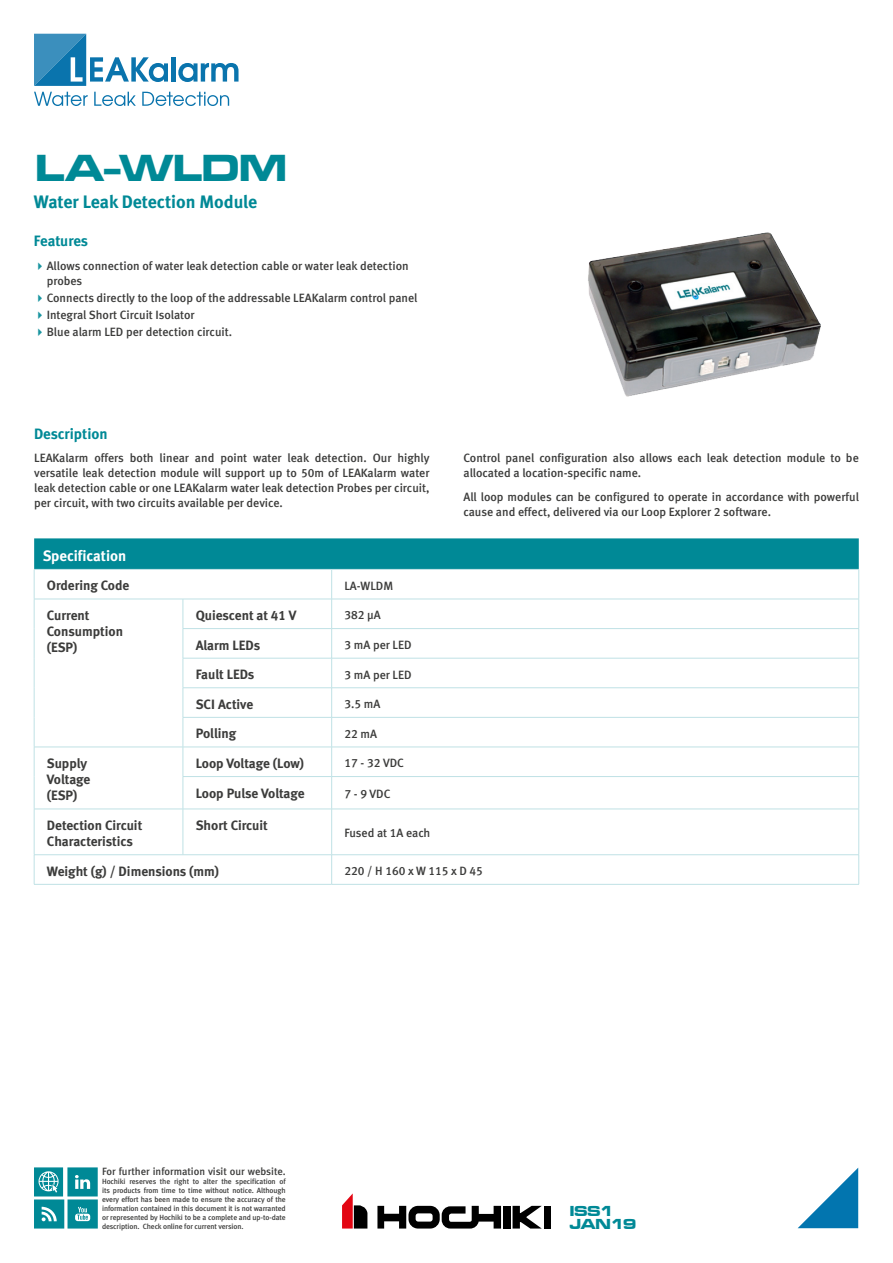
<style>
.page{position:relative;width:893px;height:1263px;background:#fff}
.page>*{position:absolute;margin:0;border:0;box-sizing:border-box;transform-origin:0 0}
.t1{font:39px "Microgramma D Bold Exte";color:#008996}
.Product_description{font:18px "Meta Bold CE Lf";color:#008996}
.t2{font:15px "Meta Bold CE Lf";letter-spacing:-.005em;color:#008996}
.t3{font:15px "Meta Bold CE Lf";color:#fff}
.t4{font:15px/12.8px "Microgramma D Bold Exte";color:#008996}
.Table_-_Headers{font:13.5px/16.2px "Meta Bold CE Lf";color:#3c3c3b}
.Table_body_text{font:12px/15px "Meta Medium CELF";color:#3c3c3b}
.t5{font:10.5px "Meta Medium CELF";color:#3c3c3b}
.t6{font:7.5px/9px "Meta Medium CELF";letter-spacing:-.01em;color:#3c3c3b;text-align:justify}
</style>
<div class="page">
<svg style="left:34px;top:34px;width:134px;height:52px"></svg>
<div style="left:171px;top:57px;width:5px;height:25px;background:#0a74ad"></div>
<svg style="left:178px;top:63px;width:61px;height:19px"></svg>
<svg style="left:34px;top:92px;width:54px;height:14px"></svg>
<svg style="left:94px;top:92px;width:42px;height:14px"></svg>
<svg style="left:142px;top:92px;width:87px;height:14px"></svg>
<svg style="left:342px;top:1193px;width:25px;height:35px"></svg>
<svg style="left:377px;top:1206px;width:124px;height:22px"></svg>
<div style="left:503px;top:1206px;width:8px;height:22px;background:#000"></div>
<svg style="left:513px;top:1206px;width:29px;height:22px"></svg>
<div style="left:544px;top:1206px;width:7px;height:22px;background:#000"></div>
<svg style="left:34px;top:1167px;width:64px;height:61px;background:#3da5af"></svg>
<svg style="left:798px;top:1168px;width:60px;height:60px"></svg>
<svg style="left:35px;top:658px;width:823px;height:226px"></svg>
<hr style="left:183px;top:776px;width:149px;height:1px;background:#bfe1e5">
<hr style="left:332px;top:776px;width:527px;height:1px;background:#bfe1e5">
<hr style="left:34px;top:809px;width:149px;height:1px;background:#bfe1e5">
<hr style="left:183px;top:809px;width:149px;height:1px;background:#bfe1e5">
<hr style="left:332px;top:809px;width:527px;height:1px;background:#bfe1e5">
<hr style="left:34px;top:854px;width:149px;height:1px;background:#bfe1e5">
<hr style="left:183px;top:854px;width:149px;height:1px;background:#bfe1e5">
<hr style="left:332px;top:854px;width:527px;height:1px;background:#bfe1e5">
<hr style="left:34px;top:884px;width:149px;height:1px;background:#bfe1e5">
<hr style="left:183px;top:884px;width:149px;height:1px;background:#bfe1e5">
<hr style="left:332px;top:884px;width:527px;height:1px;background:#bfe1e5">
<svg style="left:34px;top:538px;width:825px;height:120px"></svg>
<hr style="left:34px;top:658px;width:1px;height:30px;background:#bfe1e5">
<hr style="left:183px;top:658px;width:149px;height:1px;background:#bfe1e5">
<hr style="left:183px;top:658px;width:1px;height:30px;background:#bfe1e5">
<hr style="left:332px;top:658px;width:527px;height:1px;background:#bfe1e5">
<hr style="left:331px;top:658px;width:1px;height:30px;background:#bfe1e5">
<hr style="left:858px;top:658px;width:1px;height:30px;background:#bfe1e5">
<svg style="left:34px;top:688px;width:1px;height:29px"></svg>
<hr style="left:183px;top:687px;width:149px;height:1px;background:#bfe1e5">
<svg style="left:183px;top:688px;width:1px;height:29px"></svg>
<hr style="left:332px;top:687px;width:527px;height:1px;background:#bfe1e5">
<svg style="left:331px;top:688px;width:1px;height:29px"></svg>
<svg style="left:858px;top:688px;width:1px;height:29px"></svg>
<hr style="left:34px;top:717px;width:1px;height:30px;background:#bfe1e5">
<hr style="left:183px;top:717px;width:149px;height:1px;background:#bfe1e5">
<hr style="left:183px;top:717px;width:1px;height:30px;background:#bfe1e5">
<hr style="left:332px;top:717px;width:527px;height:1px;background:#bfe1e5">
<hr style="left:331px;top:717px;width:1px;height:30px;background:#bfe1e5">
<hr style="left:858px;top:717px;width:1px;height:30px;background:#bfe1e5">
<hr style="left:34px;top:747px;width:149px;height:1px;background:#bfe1e5">
<svg style="left:34px;top:747px;width:1px;height:29px"></svg>
<hr style="left:183px;top:747px;width:149px;height:1px;background:#bfe1e5">
<svg style="left:183px;top:747px;width:1px;height:29px"></svg>
<hr style="left:332px;top:747px;width:527px;height:1px;background:#bfe1e5">
<svg style="left:331px;top:747px;width:1px;height:29px"></svg>
<svg style="left:858px;top:747px;width:1px;height:29px"></svg>
<hr style="left:34px;top:776px;width:1px;height:33px;background:#bfe1e5">
<hr style="left:183px;top:777px;width:1px;height:32px;background:#bfe1e5">
<hr style="left:331px;top:777px;width:1px;height:32px;background:#bfe1e5">
<hr style="left:858px;top:777px;width:1px;height:32px;background:#bfe1e5">
<hr style="left:34px;top:809px;width:1px;height:45px;background:#bfe1e5">
<hr style="left:183px;top:809px;width:1px;height:45px;background:#bfe1e5">
<hr style="left:331px;top:809px;width:1px;height:45px;background:#bfe1e5">
<hr style="left:858px;top:809px;width:1px;height:45px;background:#bfe1e5">
<svg style="left:34px;top:855px;width:1px;height:29px"></svg>
<svg style="left:331px;top:855px;width:1px;height:29px"></svg>
<svg style="left:858px;top:855px;width:1px;height:29px"></svg>
<img style="left:588px;top:232px;width:233px;height:165px">
<p class="t1" style="left:35px;top:141px;width:253px">LA-WLDM</p>
<p class="Product_description" style="left:34px;top:190px;width:225px">Water Leak Detection Module</p>
<p class="t2" style="left:34px;top:232px;width:56px">Features</p>
<p class="Table_body_text" style="left:47px;top:258px;width:363px">Allows connection of water leak detection cable or water leak detection probes</p>
<p class="Table_body_text" style="left:47px;top:290px;width:372px">Connects directly to the loop of the addressable LEAKalarm control panel</p>
<p class="Table_body_text" style="left:47px;top:308px;width:149px">Integral Short Circuit Isolator</p>
<p class="Table_body_text" style="left:47px;top:325px;width:187px">Blue alarm LED per detection circuit.</p>
<p class="t2" style="left:34px;top:424px;width:75px">Description</p>
<p class="Table_body_text" style="left:34px;top:451px;width:397px;text-align:justify">LEAKalarm offers both linear and point water leak detection. Our highly versatile leak detection module will support up to 50m of LEAKalarm water leak detection cable or one LEAKalarm water leak detection Probes per circuit, per circuit, with two circuits available per device.</p>
<p class="Table_body_text" style="left:463px;top:451px;width:397px">Control panel configuration also allows each leak detection module to be allocated a location-specific name.</p>
<p class="Table_body_text" style="left:463px;top:489px;width:397px">All loop modules can be configured to operate in accordance with powerful cause and effect, delivered via our Loop Explorer 2 software.</p>
<p class="t3" style="left:43px;top:546px;width:85px">Specification</p>
<p class="Table_-_Headers" style="left:47px;top:578px;width:84px">Ordering Code</p>
<p class="Table_body_text" style="left:344px;top:578px;width:50px">LA-WLDM</p>
<p class="Table_-_Headers" style="left:47px;top:607px;width:78px">Current<br>Consumption (ESP)</p>
<p class="Table_-_Headers" style="left:196px;top:607px;width:102px">Quiescent at 41 V</p>
<p class="Table_body_text" style="left:344px;top:608px;width:38px">382 μA</p>
<p class="Table_-_Headers" style="left:196px;top:637px;width:66px">Alarm LEDs</p>
<p class="Table_body_text" style="left:344px;top:637px;width:69px">3 mA per LED</p>
<p class="Table_-_Headers" style="left:196px;top:666px;width:60px">Fault LEDs</p>
<p class="Table_body_text" style="left:344px;top:667px;width:69px">3 mA per LED</p>
<p class="Table_-_Headers" style="left:196px;top:696px;width:59px">SCI Active</p>
<p class="Table_body_text" style="left:344px;top:696px;width:37px">3.5 mA</p>
<p class="Table_-_Headers" style="left:196px;top:726px;width:42px">Polling</p>
<p class="Table_body_text" style="left:344px;top:726px;width:34px">22 mA</p>
<p class="Table_-_Headers" style="left:47px;top:755px;width:45px">Supply<br>Voltage (ESP)</p>
<p class="Table_-_Headers" style="left:196px;top:755px;width:110px">Loop Voltage (Low)</p>
<p class="Table_body_text" style="left:344px;top:756px;width:61px">17 - 32 VDC</p>
<p class="Table_-_Headers" style="left:196px;top:785px;width:111px">Loop Pulse Voltage</p>
<p class="Table_body_text" style="left:344px;top:787px;width:48px">7 - 9 VDC</p>
<p class="Table_-_Headers" style="left:47px;top:817px;width:97px">Detection Circuit</p>
<p class="Table_-_Headers" style="left:47px;top:833px;width:88px">Characteristics</p>
<p class="Table_-_Headers" style="left:196px;top:817px;width:74px">Short Circuit</p>
<p class="Table_body_text" style="left:344px;top:826px;width:87px">Fused at 1A each</p>
<p class="Table_-_Headers" style="left:47px;top:863px;width:174px">Weight (g) / Dimensions (mm)</p>
<p class="Table_body_text" style="left:344px;top:863px;width:140px">220 / H 160 x W 115 x D 45</p>
<p class="t5" style="left:102px;top:1164px;width:185px">For further information visit our website.</p>
<p class="t6" style="left:102px;top:1176px;width:185px">Hochiki reserves the right to alter the specification of its products from time to time without notice. Although every effort has been made to ensure the accuracy of the information contained in this document it is not warranted or represented by Hochiki to be a complete and up-to-date description. Check online for current version.</p>
<p class="t4" style="left:570px;top:1204px;width:68px">ISS1<br>JAN19</p>
</div>
